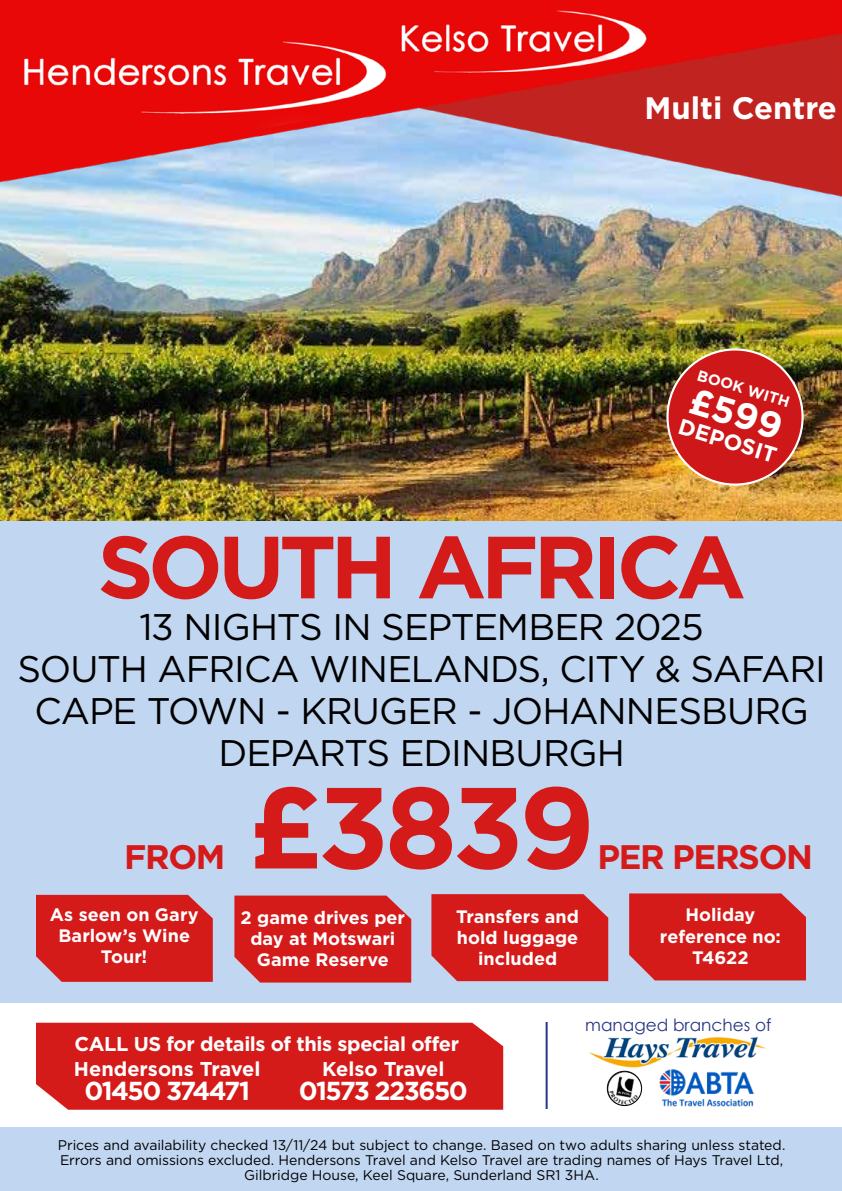
<style>
.page{position:relative;width:842px;height:1191px;background:#fff}
.page>*{position:absolute;margin:0;border:0;box-sizing:border-box;transform-origin:0 0}
.t1{font:700 115px "Gotham";color:#d51a1a}
.t2{font:700 88px "Gotham";letter-spacing:-.06em;color:#d51a1a}
.t3{font:37px/42px "Gotham HTF";letter-spacing:-.03em;color:#000;text-align:center}
.t4{font:700 36.7px "Gotham";color:#fff}
.t5{font:700 34px "Gotham";letter-spacing:-.04em;color:#d51a1a}
.t6{font:700 31px "Gotham";color:#fff}
.t7{font:700 26px "Gotham";letter-spacing:-.06em;color:#fff}
.t8{font:700 22.2px "Gotham";color:#fff}
.t9{font:700 20px/25.8px "Gotham";letter-spacing:-.02em;color:#fff}
.t10{font:700 18px/21.2px "Gotham";color:#fff;text-align:center}
.t11{font:16.9px "Century Gothic";color:#283583}
.t12{font:700 15.2px "Gotham";color:#fff}
.t13{font:14px/15px "Gotham HTF";letter-spacing:-.005em;color:#000;text-align:center}
</style>
<div class="page">
<div style="left:0;top:1127px;width:842px;height:64px;background:#c1d6f0"></div>
<hr style="left:546px;top:1022px;width:2px;height:87px;background:#283583">
<img style="left:659px;top:1069px;width:96px;height:37px">
<img style="left:607px;top:1071px;width:34px;height:34px">
<div style="left:607px;top:1071px;width:35px;height:34px;border:1px solid #000;border-radius:50%"></div>
<div style="left:0;top:508px;width:842px;height:494px;background:#c1d6f0"></div>
<img style="left:589px;top:1036px;width:178px;height:31px">
<div style="left:36px;top:1022px;width:467px;height:87px;background:#d51a1a"></div>
<div style="left:36px;top:895px;width:177px;height:86px;background:#d51a1a"></div>
<div style="left:234px;top:895px;width:177px;height:87px;background:#d51a1a"></div>
<div style="left:431px;top:894px;width:177px;height:87px;background:#d51a1a"></div>
<div style="left:629px;top:893px;width:177px;height:87px;background:#d51a1a"></div>
<img style="left:0;top:276px;width:842px;height:245px">
<div style="left:667px;top:349px;width:135px;height:135px;background:#cd1719;border-radius:50%"></div>
<img style="left:0;top:0;width:842px;height:276px">
<h3 class="t6" style="left:645px;top:90px;width:194px">Multi Centre</h3>
<h3 class="t6" style="left:655px;top:91px;width:177px">Winter Sun</h3>
<p class="t12" style="left:700px;top:366px;width:97px;rotate:17deg">BOOK WITH</p>
<h3 class="t4" style="left:697px;top:379px;width:97px;rotate:17deg">£599</h3>
<h3 class="t8" style="left:683px;top:413px;width:103px;rotate:17deg">DEPOSIT</h3>
<h2 class="t2" style="left:97px;top:516px;width:650px">SOUTH AFRICA</h2>
<h3 class="t3" style="left:17px;top:605px;width:810px">13 NIGHTS IN SEPTEMBER 2025<br>SOUTH AFRICA WINELANDS, CITY &amp; SAFARI<br>CAPE TOWN - KRUGER - JOHANNESBURG<br>DEPARTS EDINBURGH</h3>
<h1 class="t1" style="left:248px;top:761px;width:348px">£3839</h1>
<p class="t10" style="left:50px;top:903px;width:150px">As seen on Gary<br>Barlow’s Wine<br>Tour!</p>
<p class="t10" style="left:240px;top:906px;width:166px">2 game drives per day at Motswari<br>Game Reserve</p>
<p class="t10" style="left:456px;top:905px;width:124px">Transfers and hold luggage included</p>
<p class="t10" style="left:660px;top:904px;width:122px">Holiday reference no:<br>T4622</p>
<h3 class="t5" style="left:124px;top:837px;width:103px">FROM</h3>
<h3 class="t5" style="left:597px;top:837px;width:217px">PER PERSON</h3>
<h3 class="t9" style="left:74px;top:1030px;width:387px">CALL US for details of this special offer<br>Hendersons Travel</h3>
<h3 class="t7" style="left:84px;top:1076px;width:167px">01450 374471</h3>
<h3 class="t9" style="left:322px;top:1055px;width:124px">Kelso Travel</h3>
<h3 class="t7" style="left:299px;top:1076px;width:170px">01573 223650</h3>
<p class="t11" style="left:585px;top:1013px;width:188px">managed branches of</p>
<p class="t13" style="left:58px;top:1137px;width:729px">Prices and availability checked 13/11/24 but subject to change. Based on two adults sharing unless stated.<br>Errors and omissions excluded. Hendersons Travel and Kelso Travel are trading names of Hays Travel Ltd,<br>Gilbridge House, Keel Square, Sunderland SR1 3HA.</p>
</div>
